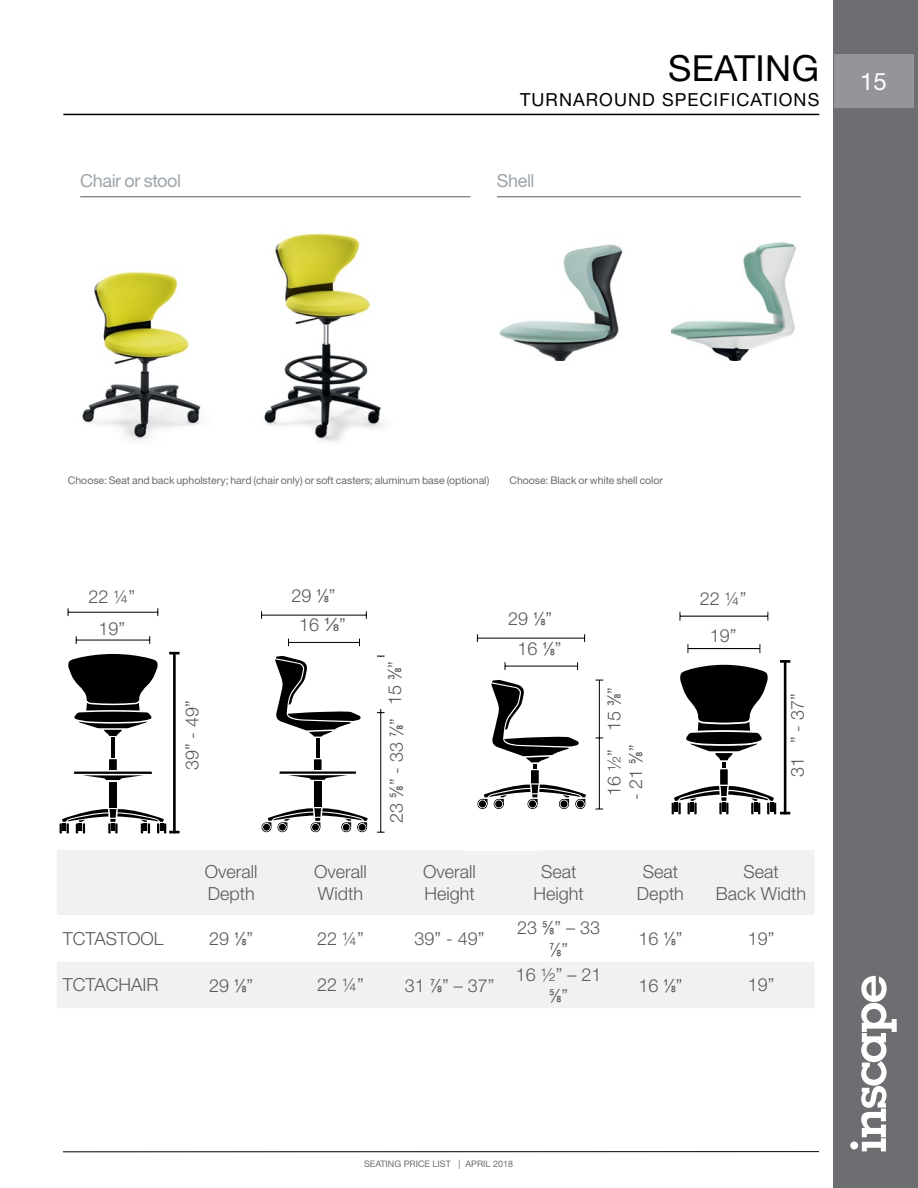
<style>
.page{position:relative;width:918px;height:1188px;background:#fff}
.page>*{position:absolute;margin:0;border:0;box-sizing:border-box;transform-origin:0 0}
.t1{font:36px "Helvetica Neue LT Std";letter-spacing:.01em;color:#000}
.t2{font:19.05px "Officina San Itc T";color:#000;scale:.84 1}
.t3{font:300 18px/21.6px "Helvetica Neue LT Std";color:#5b5959;text-align:center}
.Sub_Category{font:18px "Helvetica Neue LT Std";letter-spacing:.06em;color:#000}
.t4{font:18px "Helvetica Neue LT Std";letter-spacing:-.025em;color:#9da5ab}
.t5{font:16.5px "Officina San Itc T";color:#000}
.t6{font:16.35px/27.9px "Officina San Itc T";color:#000}
.t7{font:16.05px "Officina San Itc T";color:#000}
.body{font:10.5px "Helvetica Neue LT Std";letter-spacing:-.005em;color:#666c71}
.t8{font:9px "Helvetica Neue LT Std";color:#6d6e71}
.s1{font-family:"Arial Narrow";font-weight:400}
.s2{font-family:"Arial";font-weight:400}
</style>
<div class="page">
<div style="left:834px;top:0;width:84px;height:1188px;background:#6d6e71"></div>
<hr style="left:63px;top:1151px;width:756px;height:1px;background:#000">
<div style="left:834px;top:54px;width:80px;height:54px;background:#939598"></div>
<div style="left:850px;top:1141px;width:8px;height:8px;background:#fff;border-radius:50%"></div>
<svg style="left:861px;top:976px;width:36px;height:175px"></svg>
<hr style="left:63px;top:114px;width:756px;height:1px;background:#000">
<img style="left:226px;top:196px;width:201px;height:247px">
<hr style="left:80px;top:197px;width:391px;height:1px;background:#5a5a5a">
<hr style="left:497px;top:197px;width:304px;height:1px;background:#5a5a5a">
<img style="left:499px;top:244px;width:124px;height:116px">
<img style="left:82px;top:271px;width:120px;height:170px">
<img style="left:672px;top:243px;width:125px;height:117px">
<svg style="left:57px;top:850px;width:757px;height:158px;fill:#f2f0f0"></svg>
<svg style="left:262px;top:808px;width:106px;height:24px"></svg>
<hr style="left:279px;top:771px;width:77px;height:3px;background:#000">
<hr style="left:316px;top:738px;width:4px;height:20px;background:#000">
<svg style="left:288px;top:759px;width:59px;height:21px"></svg>
<div style="left:314px;top:781px;width:8px;height:26px;background:#000"></div>
<svg style="left:275px;top:656px;width:86px;height:81px"></svg>
<hr style="left:289px;top:642px;width:70px;height:1px;background:#000">
<hr style="left:262px;top:615px;width:104px;height:1px;background:#000">
<hr style="left:380px;top:656px;width:1px;height:176px;background:#000">
<hr style="left:688px;top:648px;width:72px;height:1px;background:#000">
<hr style="left:680px;top:616px;width:88px;height:1px;background:#000">
<svg style="left:477px;top:680px;width:109px;height:129px"></svg>
<hr style="left:505px;top:666px;width:73px;height:1px;background:#000">
<hr style="left:477px;top:638px;width:108px;height:1px;background:#000">
<hr style="left:599px;top:680px;width:1px;height:129px;background:#000">
<hr style="left:74px;top:772px;width:78px;height:2px;background:#000">
<svg style="left:83px;top:759px;width:60px;height:21px"></svg>
<hr style="left:111px;top:738px;width:4px;height:20px;background:#000">
<div style="left:109px;top:782px;width:8px;height:26px;background:#000"></div>
<svg style="left:68px;top:654px;width:90px;height:82px"></svg>
<hr style="left:68px;top:612px;width:90px;height:1px;background:#000">
<hr style="left:76px;top:640px;width:74px;height:1px;background:#000">
<hr style="left:173px;top:653px;width:3px;height:180px;background:#000">
<svg style="left:60px;top:809px;width:120px;height:24px"></svg>
<svg style="left:169px;top:652px;width:11px;height:2px"></svg>
<svg style="left:672px;top:660px;width:118px;height:154px"></svg>
<h1 class="t1" style="left:668px;top:46px;width:220px">SEATING <sub>15</sub></h1>
<p class="Sub_Category" style="left:520px;top:89px;width:301px">TURNAROUND SPECIFICATIONS</p>
<p class="t4" style="left:80px;top:170px;width:102px">Chair or stool</p>
<p class="t4" style="left:497px;top:170px;width:39px">Shell</p>
<p class="body" style="left:68px;top:474px;width:423px">Choose: Seat and back upholstery; hard (chair only) or soft casters; aluminum base (optional)</p>
<p class="body" style="left:509px;top:474px;width:155px">Choose: Black or white shell color</p>
<p class="t3" style="left:88px;top:586px;width:48px">22 ¼”</p>
<p class="t3" style="left:98px;top:618px;width:28px">19”</p>
<p class="t6" style="left:101px;top:586px;width:26px">565<br>485</p>
<p class="t3" style="left:181px;top:770px;width:72px;rotate:-90deg">39” - 49”</p>
<p class="t3" style="left:291px;top:584px;width:45px">29 <span class="s1">⅛</span>”</p>
<p class="t3" style="left:299px;top:614px;width:48px">16 <span class="s2">⅛</span>”</p>
<p class="t7" style="left:302px;top:594px;width:24px">740</p>
<p class="t7" style="left:313px;top:622px;width:24px">410</p>
<p class="t3" style="left:384px;top:705px;width:45px;rotate:-90deg">15 <span class="s1">⅜</span>”</p>
<p class="t7" style="left:383px;top:696px;width:26px;rotate:-90deg">390</p>
<p class="t3" style="left:385px;top:823px;width:106px;rotate:-90deg">23 <span class="s1">⅝</span>” - 33 <span class="s1">⅞</span>”</p>
<p class="t7" style="left:383px;top:803px;width:62px;rotate:-90deg">600 - 860</p>
<p class="t3" style="left:508px;top:607px;width:45px">29 <span class="s1">⅛</span>”</p>
<p class="t3" style="left:517px;top:638px;width:45px">16 <span class="s1">⅛</span>”</p>
<p class="t5" style="left:519px;top:617px;width:25px">740</p>
<p class="t5" style="left:530px;top:645px;width:24px">410</p>
<p class="t3" style="left:603px;top:731px;width:45px;rotate:-90deg">15 <span class="s1">⅜</span>”</p>
<p class="t5" style="left:601px;top:721px;width:26px;rotate:-90deg">390</p>
<p class="t5" style="left:601px;top:804px;width:63px;rotate:-90deg">420 - 550</p>
<p class="t3" style="left:603px;top:796px;width:48px;rotate:-90deg">16 ½”</p>
<p class="t3" style="left:624px;top:800px;width:57px;rotate:-90deg">- 21 <span class="s1">⅝</span>”</p>
<p class="t3" style="left:700px;top:587px;width:48px">22 ¼”</p>
<p class="t3" style="left:710px;top:625px;width:28px">19”</p>
<p class="t2" style="left:712px;top:591px;width:30px">565</p>
<p class="t2" style="left:712px;top:624px;width:30px">485</p>
<p class="t3" style="left:786px;top:777px;width:86px;rotate:-90deg">31 ” - 37”</p>
<p class="t3" style="left:205px;top:861px;width:54px;text-align:left">Overall<br>Depth</p>
<p class="t3" style="left:314px;top:861px;width:54px;text-align:left">Overall<br>Width</p>
<p class="t3" style="left:423px;top:861px;width:54px;text-align:left">Overall<br>Height</p>
<p class="t3" style="left:534px;top:861px;width:52px">Seat<br>Height</p>
<p class="t3" style="left:637px;top:861px;width:48px">Seat<br>Depth</p>
<p class="t3" style="left:716px;top:861px;width:92px">Seat<br>Back Width</p>
<p class="t3" style="left:63px;top:927px;width:102px">TCTASTOOL</p>
<p class="t3" style="left:209px;top:927px;width:45px">29 <span class="s1">⅛</span>”</p>
<p class="t3" style="left:317px;top:927px;width:48px">22 ¼”</p>
<p class="t3" style="left:415px;top:927px;width:72px">39” - 49”</p>
<p class="t3" style="left:517px;top:917px;width:85px">23 <span class="s1">⅝</span>” – 33 <span class="s1">⅞</span>”</p>
<p class="t3" style="left:638px;top:927px;width:45px">16 <span class="s1">⅛</span>”</p>
<p class="t3" style="left:748px;top:927px;width:28px">19”</p>
<p class="t3" style="left:63px;top:974px;width:97px">TCTACHAIR</p>
<p class="t3" style="left:209px;top:974px;width:45px">29 <span class="s1">⅛</span>”</p>
<p class="t3" style="left:317px;top:974px;width:48px">22 ¼”</p>
<p class="t3" style="left:405px;top:974px;width:91px">31 <span class="s1">⅞</span>” – 37”</p>
<p class="t3" style="left:516px;top:963px;width:87px">16 ½” – 21 <span class="s1">⅝</span>”</p>
<p class="t3" style="left:638px;top:974px;width:45px">16 <span class="s1">⅛</span>”</p>
<p class="t3" style="left:748px;top:974px;width:28px">19”</p>
<p class="t8" style="left:364px;top:1159px;width:151px">SEATING PRICE LIST | APRIL 2018</p>
</div>
